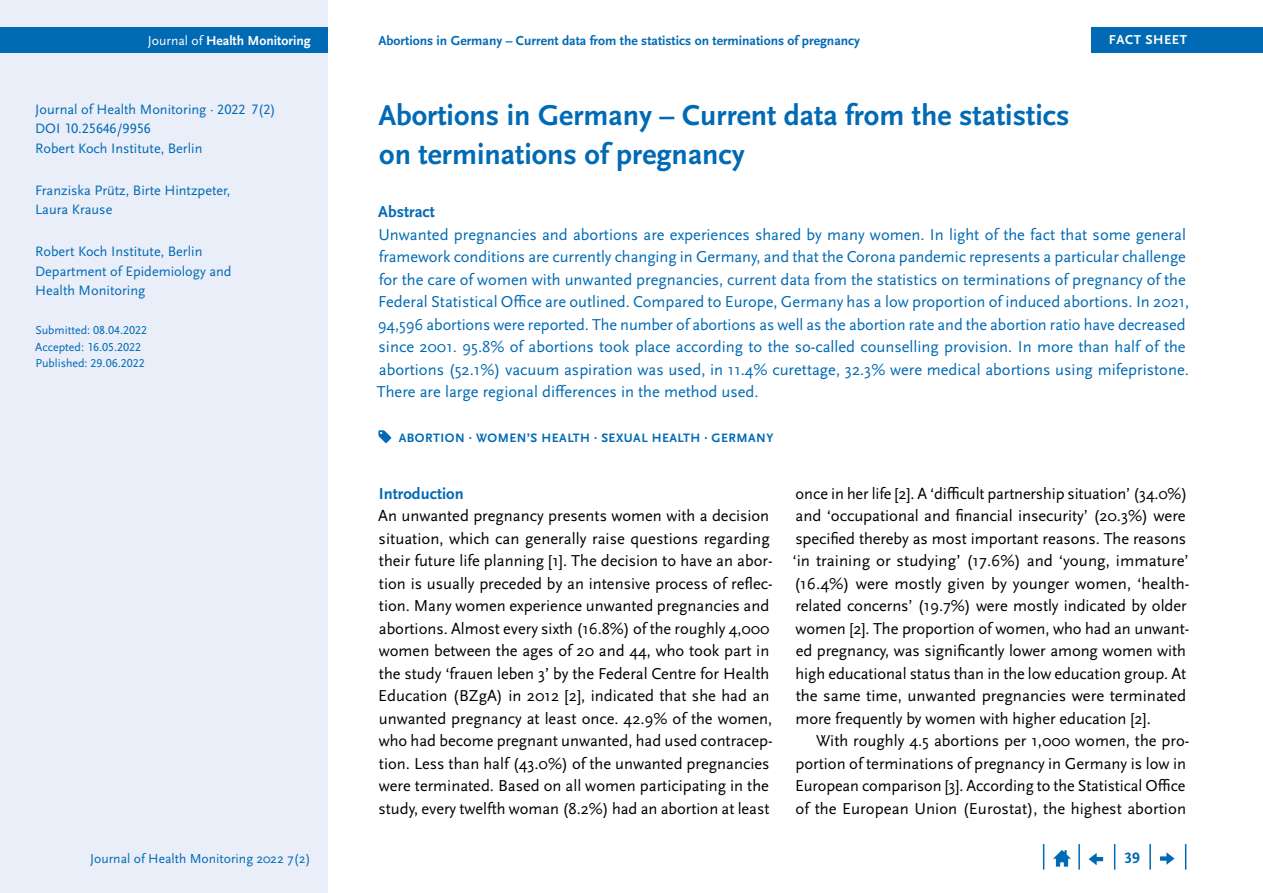
<style>
.page{position:relative;width:1263px;height:893px;background:#fff}
.page>*{position:absolute;margin:0;border:0;box-sizing:border-box;transform-origin:0 0}
.t1{font:700 30px/39px "Scala Sans Pro";color:#006ab4}
.Copy{font:16.5px/22.5px "Scala Sans Pro";color:#000}
.Abstract{font:16.5px/22.5px "Scala Sans Pro";color:#006ab4}
.Copy_Einzug{font:16.5px/22.5px "Scala Sans Pro";color:#000}
.t2{font:700 16.5px "Scala Sans Pro";color:#006ab4}
.t3{font:700 15.75px "Scala Sans Pro";color:#006ab4}
.Autor{font:14.25px/19.5px "Scala Sans Pro";color:#006ab4}
.t4{font:700 13.65px "Scala Sans Pro";color:#006ab4}
.t5{font:13.65px "Scala Sans Pro";color:#006ab4}
.t6{font:700 13.65px "Scala Sans Pro";color:#fff}
.t7{font:700 13.5px "Scala Sans Pro";letter-spacing:.04em;color:#fff}
.t8{font:700 12.75px "Scala Sans Pro";letter-spacing:.04em;color:#006ab4}
.Autor-2{font:12px/16.5px "Scala Sans Pro";color:#006ab4}
.s1{font-weight:400}
</style>
<div class="page">
<div style="left:0;top:0;width:327px;height:893px;background:#eaeef9"></div>
<div style="left:0;top:28px;width:327px;height:25px;background:#006ab4"></div>
<svg style="left:1185px;top:844px;width:1px;height:26px"></svg>
<hr style="left:1149px;top:844px;width:2px;height:26px;background:#006ab4">
<svg style="left:1114px;top:844px;width:1px;height:26px"></svg>
<hr style="left:1078px;top:844px;width:2px;height:26px;background:#006ab4">
<svg style="left:1043px;top:844px;width:1px;height:26px"></svg>
<svg style="left:1053px;top:850px;width:18px;height:17px"></svg>
<svg style="left:1089px;top:853px;width:14px;height:12px"></svg>
<svg style="left:1160px;top:852px;width:14px;height:13px"></svg>
<div style="left:1091px;top:28px;width:172px;height:25px;background:#006ab4"></div>
<svg style="left:378px;top:430px;width:13px;height:13px"></svg>
<p class="t6" style="left:148px;top:33px;width:164px"><span class="s1">Journal of</span> Health Monitoring</p>
<p class="t4" style="left:378px;top:33px;width:483px">Abortions in Germany – Current data from the statistics on terminations of pregnancy</p>
<p class="t7" style="left:1109px;top:32px;width:80px">FACT SHEET</p>
<p class="Autor" style="left:35px;top:99px;width:242px">Journal of Health Monitoring · 2022 7(2)<br>DOI 10.25646/9956<br>Robert Koch Institute, Berlin</p>
<p class="Autor" style="left:35px;top:180px;width:197px">Franziska Prütz, Birte Hintzpeter,<br>Laura Krause</p>
<p class="Autor" style="left:35px;top:242px;width:198px">Robert Koch Institute, Berlin<br>Department of Epidemiology and<br>Health Monitoring</p>
<p class="Autor-2" style="left:35px;top:322px;width:113px">Submitted: 08.04.2022<br>Accepted: 16.05.2022<br>Published: 29.06.2022</p>
<p class="t5" style="left:90px;top:850px;width:222px">Journal of Health Monitoring 2022 7(2)</p>
<h1 class="t1" style="left:378px;top:96px;width:693px">Abortions in Germany – Current data from the statistics on terminations of pregnancy</h1>
<h2 class="t2" style="left:378px;top:202px;width:58px">Abstract</h2>
<p class="Abstract" style="left:377px;top:223px;width:814px">Unwanted pregnancies and abortions are experiences shared by many women. In light of the fact that some general framework conditions are currently changing in Germany, and that the Corona pandemic represents a particular challenge for the care of women with unwanted pregnancies, current data from the statistics on terminations of pregnancy of the Federal Statistical Office are outlined. Compared to Europe, Germany has a low proportion of induced abortions. In 2021, 94,596 abortions were reported. The number of abortions as well as the abortion rate and the abortion ratio have decreased since 2001. 95.8% of abortions took place according to the so-called counselling provision. In more than half of the abortions (52.1%) vacuum aspiration was used, in 11.4% curettage, 32.3% were medical abortions using mifepristone.<br>There are large regional differences in the method used.</p>
<p class="t8" style="left:399px;top:431px;width:376px">ABORTION · WOMEN’S HEALTH · SEXUAL HEALTH · GERMANY</p>
<h2 class="t2" style="left:379px;top:483px;width:86px">Introduction</h2>
<p class="Copy" style="left:378px;top:504px;width:396px">An unwanted pregnancy presents women with a decision situation, which can generally raise questions regarding their future life planning [1]. The decision to have an abor&shy;tion is usually preceded by an intensive process of reflec&shy;tion. Many women experience unwanted pregnancies and abortions. Almost every sixth (16.8%) of the roughly 4,000 women between the ages of 20 and 44, who took part in the study ‘frauen leben 3’ by the Federal Centre for Health Education (BZgA) in 2012 [2], indicated that she had an unwanted pregnancy at least once. 42.9% of the women, who had become pregnant unwanted, had used contracep&shy;tion. Less than half (43.0%) of the unwanted pregnancies were terminated. Based on all women participating in the study, every twelfth woman (8.2%) had an abortion at least</p>
<p class="Copy" style="left:792px;top:482px;width:399px">once in her life [2]. A ‘difficult partnership situation’ (34.0%) and ‘occupational and financial insecurity’ (20.3%) were specified thereby as most important reasons. The reasons ‘in training or studying’ (17.6%) and ‘young, immature’ (16.4%) were mostly given by younger women, ‘health&shy;related concerns’ (19.7%) were mostly indicated by older women [2]. The proportion of women, who had an unwant&shy;ed pregnancy, was significantly lower among women with high educational status than in the low education group. At the same time, unwanted pregnancies were terminated more frequently by women with higher education [2].</p>
<p class="Copy_Einzug" style="left:795px;top:729px;width:396px;text-indent:21px">With roughly 4.5 abortions per 1,000 women, the pro&shy;portion of terminations of pregnancy in Germany is low in European comparison [3]. According to the Statistical Office of the European Union (Eurostat), the highest abortion</p>
<p class="t3" style="left:1124px;top:849px;width:17px">39</p>
</div>
